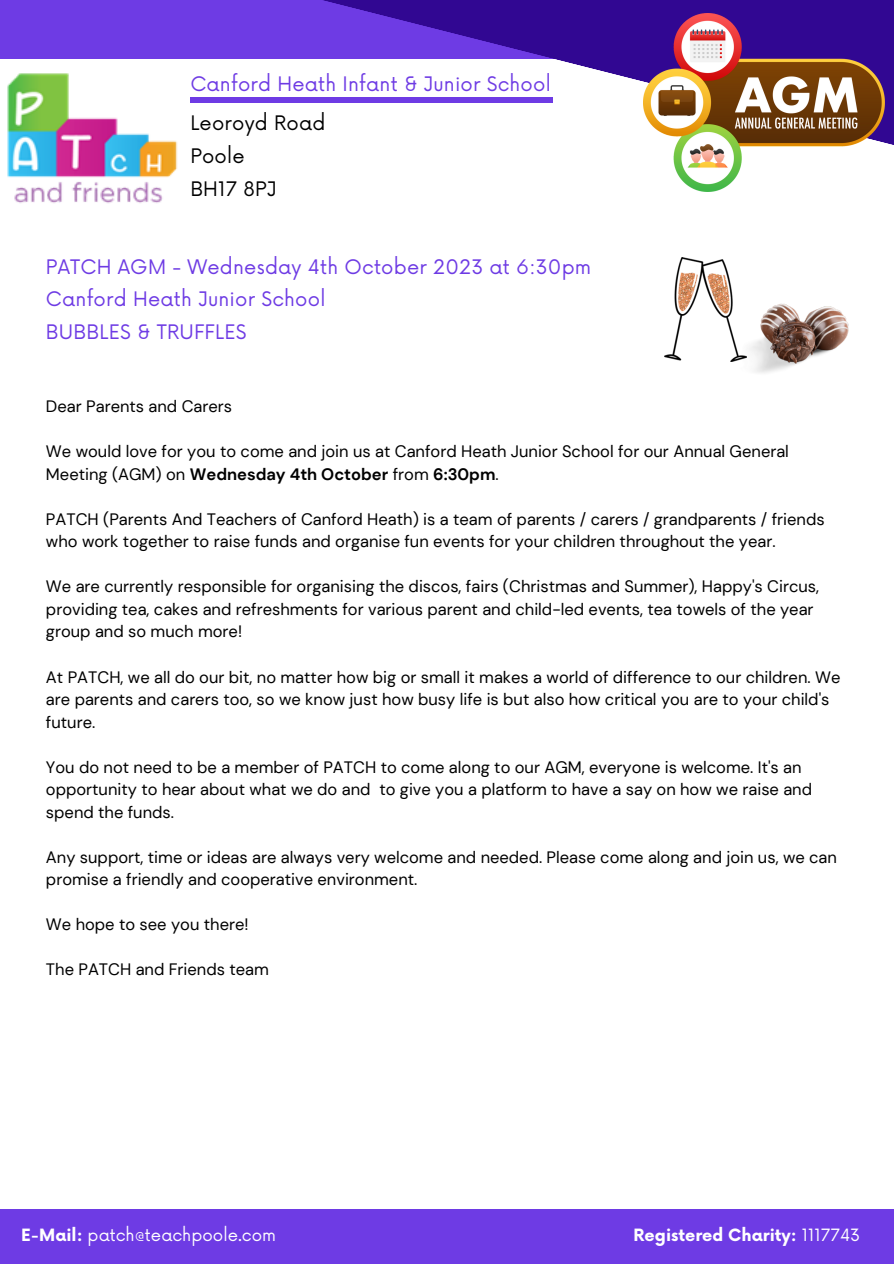
<style>
.page{position:relative;width:894px;height:1264px;background:#fff}
.page>*{position:absolute;margin:0;border:0;box-sizing:border-box;transform-origin:0 0}
.t1{font:19.5px "Now";letter-spacing:.01em;color:#6e3be4}
.t2{font:19.5px "Now";letter-spacing:.01em;color:#000}
.t3{font:16.5px/22.5px "DM Sans";color:#000}
.t4{font:16.5px "Now";color:#fff}
.t5{font:700 16.5px "Now";color:#fff}
.s1{font-weight:700}
.s2{font-weight:400}
</style>
<div class="page">
<div style="left:0;top:0;width:643px;height:59px;background:#6e3be4"></div>
<svg style="left:323px;top:0;width:570px;height:145px"></svg>
<div style="left:0;top:1208px;width:893px;height:55px;background:#6e3be4"></div>
<div style="left:190px;top:97px;width:362px;height:6px;background:#6e3be4"></div>
<img style="left:643px;top:14px;width:241px;height:178px">
<img style="left:7px;top:73px;width:171px;height:131px">
<img style="left:664px;top:257px;width:65px;height:104px">
<img style="left:715px;top:277px;width:133px;height:96px">
<p class="t1" style="left:190px;top:73px;width:362px">Canford Heath Infant &amp; Junior School</p>
<p class="t2" style="left:190px;top:112px;width:137px">Leoroyd Road</p>
<p class="t2" style="left:190px;top:145px;width:56px">Poole</p>
<p class="t2" style="left:190px;top:178px;width:88px">BH17 8PJ</p>
<p class="t1" style="left:46px;top:256px;width:546px">PATCH AGM - Wednesday 4th October 2023 at 6:30pm</p>
<p class="t1" style="left:46px;top:288px;width:281px">Canford Heath Junior School</p>
<p class="t1" style="left:46px;top:321px;width:202px">BUBBLES &amp; TRUFFLES</p>
<p class="t3" style="left:46px;top:395px;width:188px">Dear Parents and Carers</p>
<p class="t3" style="left:46px;top:440px;width:744px">We would love for you to come and join us at Canford Heath Junior School for our Annual General<br>Meeting (AGM) on <span class="s1">Wednesday 4th October</span> from <span class="s1">6:30pm</span>.</p>
<p class="t3" style="left:46px;top:508px;width:780px">PATCH (Parents And Teachers of Canford Heath) is a team of parents / carers / grandparents / friends who work together to raise funds and organise fun events for your children throughout the year.</p>
<p class="t3" style="left:46px;top:575px;width:774px">We are currently responsible for organising the discos, fairs (Christmas and Summer), Happy's Circus, providing tea, cakes and refreshments for various parent and child-led events, tea towels of the year group and so much more!</p>
<p class="t3" style="left:46px;top:665px;width:795px">At PATCH, we all do our bit, no matter how big or small it makes a world of difference to our children. We are parents and carers too, so we know just how busy life is but also how critical you are to your child's future.</p>
<p class="t3" style="left:46px;top:755px;width:767px">You do not need to be a member of PATCH to come along to our AGM, everyone is welcome. It's an opportunity to hear about what we do and to give you a platform to have a say on how we raise and spend the funds.</p>
<p class="t3" style="left:46px;top:845px;width:792px">Any support, time or ideas are always very welcome and needed. Please come along and join us, we can promise a friendly and cooperative environment.</p>
<p class="t3" style="left:46px;top:913px;width:204px">We hope to see you there!</p>
<p class="t3" style="left:46px;top:958px;width:224px">The PATCH and Friends team</p>
<p class="t4" style="left:21px;top:1225px;width:256px"><span class="s1">E-Mail:</span> patch@teachpoole.com</p>
<p class="t5" style="left:633px;top:1225px;width:228px">Registered Charity: <span class="s2">1117743</span></p>
</div>
